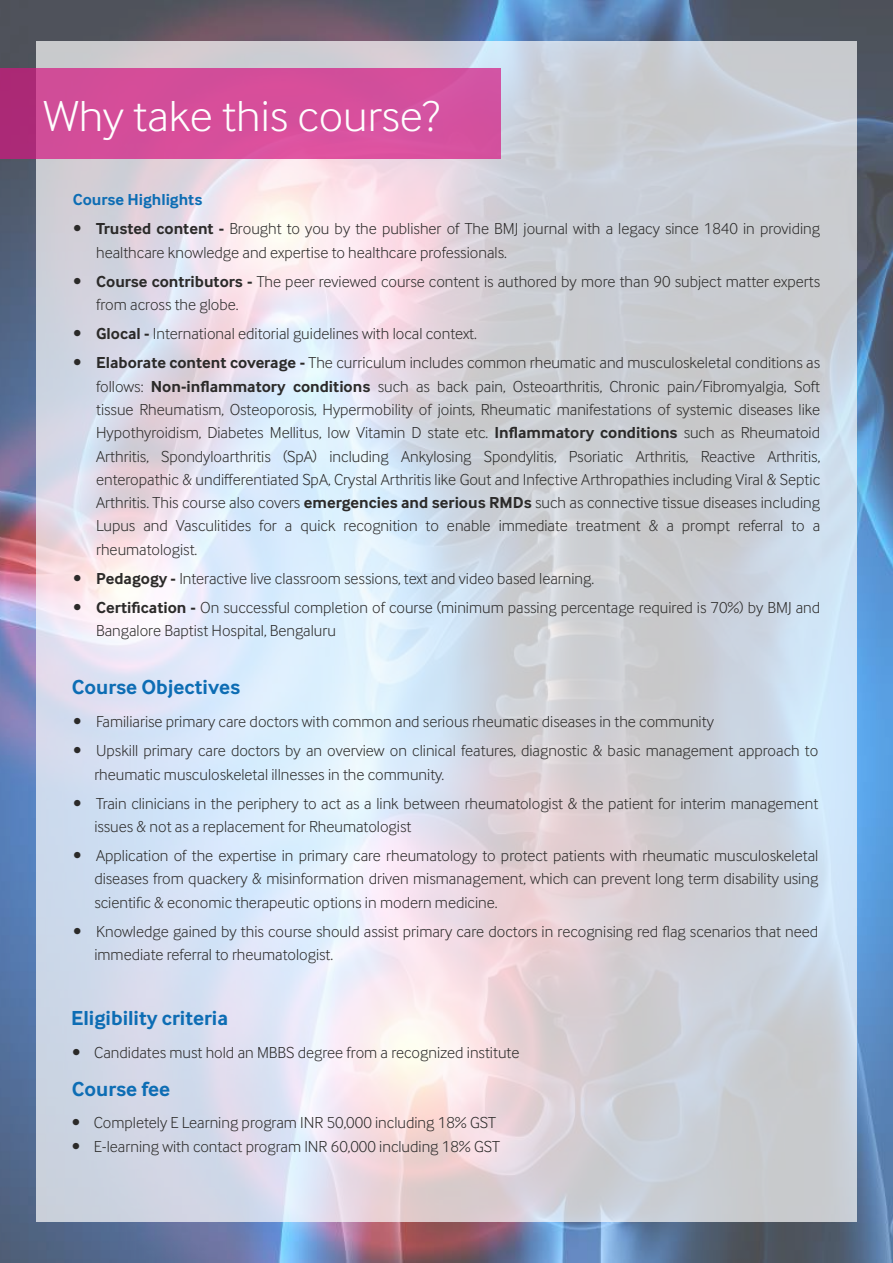
<style>
.page{position:relative;width:893px;height:1263px;background:#fff}
.page>*{position:absolute;margin:0;border:0;box-sizing:border-box;transform-origin:0 0}
.t1{font:300 45px "Inter Face";color:#fefefe;scale:1.05 1}
.t2{font:700 21px "Inter Face";color:#0d6db4}
.t3{font:300 16.5px/23.2px "Inter Face";color:#2b2a29}
.t4{font:700 16.5px "Inter Face";color:#0d6db4}
.s1{font-weight:700}
</style>
<div class="page">
<img style="left:0;top:0;width:893px;height:1263px">
<div style="left:36px;top:41px;width:821px;height:1181px;background:#fefefe;opacity:.7"></div>
<svg style="left:0;top:69px;width:500px;height:90px;background:#d24c99"></svg>
<svg style="left:74px;top:278px;width:7px;height:6px"></svg>
<svg style="left:74px;top:604px;width:7px;height:6px"></svg>
<svg style="left:74px;top:330px;width:7px;height:6px"></svg>
<svg style="left:74px;top:574px;width:7px;height:7px"></svg>
<svg style="left:74px;top:225px;width:7px;height:7px"></svg>
<svg style="left:74px;top:359px;width:7px;height:7px"></svg>
<svg style="left:74px;top:718px;width:7px;height:6px"></svg>
<svg style="left:74px;top:852px;width:7px;height:6px"></svg>
<svg style="left:74px;top:799px;width:7px;height:7px"></svg>
<svg style="left:74px;top:927px;width:7px;height:7px"></svg>
<svg style="left:74px;top:747px;width:7px;height:6px"></svg>
<svg style="left:73px;top:1048px;width:7px;height:7px"></svg>
<svg style="left:73px;top:1119px;width:6px;height:6px"></svg>
<svg style="left:73px;top:1142px;width:6px;height:7px"></svg>
<h1 class="t1" style="left:44px;top:101px;width:378px">Why take this course?</h1>
<p class="t4" style="left:73px;top:194px;width:131px">Course Highlights</p>
<p class="t3" style="left:96px;top:219px;width:725px"><span class="s1">Trusted content -</span> Brought to you by the publisher of The BMJ journal with a legacy since 1840 in providing healthcare knowledge and expertise to healthcare professionals.</p>
<p class="t3" style="left:96px;top:271px;width:725px"><span class="s1">Course contributors -</span> The peer reviewed course content is authored by more than 90 subject matter experts from across the globe.</p>
<p class="t3" style="left:96px;top:324px;width:382px"><span class="s1">Glocal -</span> International editorial guidelines with local context.</p>
<p class="t3" style="left:96px;top:353px;width:725px;text-align:justify"><span class="s1">Elaborate content coverage -</span> The curriculum includes common rheumatic and musculoskeletal conditions as follows: <span class="s1">Non-inflammatory conditions</span> such as back pain, Osteoarthritis, Chronic pain/Fibromyalgia, Soft tissue Rheumatism, Osteoporosis, Hypermobility of joints, Rheumatic manifestations of systemic diseases like Hypothyroidism, Diabetes Mellitus, low Vitamin D state etc. <span class="s1">Inflammatory conditions</span> such as Rheumatoid Arthritis, Spondyloarthritis (SpA) including Ankylosing Spondylitis, Psoriatic Arthritis, Reactive Arthritis, enteropathic &amp; undifferentiated SpA, Crystal Arthritis like Gout and Infective Arthropathies including Viral &amp; Septic Arthritis. This course also covers <span class="s1">emergencies and serious RMDs</span> such as connective tissue diseases including Lupus and Vasculitides for a quick recognition to enable immediate treatment &amp; a prompt referral to a rheumatologist.</p>
<p class="t3" style="left:96px;top:568px;width:500px"><span class="s1">Pedagogy -</span> Interactive live classroom sessions, text and video based learning.</p>
<p class="t3" style="left:96px;top:597px;width:725px"><span class="s1">Certification -</span> On successful completion of course (minimum passing percentage required is 70%) by BMJ and<br>Bangalore Baptist Hospital, Bengaluru</p>
<p class="t2" style="left:72px;top:680px;width:170px">Course Objectives</p>
<p class="t3" style="left:96px;top:711px;width:619px">Familiarise primary care doctors with common and serious rheumatic diseases in the community</p>
<p class="t3" style="left:94px;top:741px;width:725px">Upskill primary care doctors by an overview on clinical features, diagnostic &amp; basic management approach to rheumatic musculoskeletal illnesses in the community.</p>
<p class="t3" style="left:94px;top:793px;width:725px">Train clinicians in the periphery to act as a link between rheumatologist &amp; the patient for interim management issues &amp; not as a replacement for Rheumatologist</p>
<p class="t3" style="left:94px;top:845px;width:725px;text-align:justify">Application of the expertise in primary care rheumatology to protect patients with rheumatic musculoskeletal diseases from quackery &amp; misinformation driven mismanagement, which can prevent long term disability using scientific &amp; economic therapeutic options in modern medicine.</p>
<p class="t3" style="left:94px;top:921px;width:725px">Knowledge gained by this course should assist primary care doctors in recognising red flag scenarios that need immediate referral to rheumatologist.</p>
<p class="t2" style="left:71px;top:1011px;width:158px">Eligibility criteria</p>
<p class="t3" style="left:94px;top:1042px;width:427px">Candidates must hold an MBBS degree from a recognized institute</p>
<p class="t2" style="left:72px;top:1082px;width:100px">Course fee</p>
<p class="t3" style="left:94px;top:1113px;width:408px">Completely E Learning program INR 50,000 including 18% GST<br>E-learning with contact program INR 60,000 including 18% GST</p>
</div>
